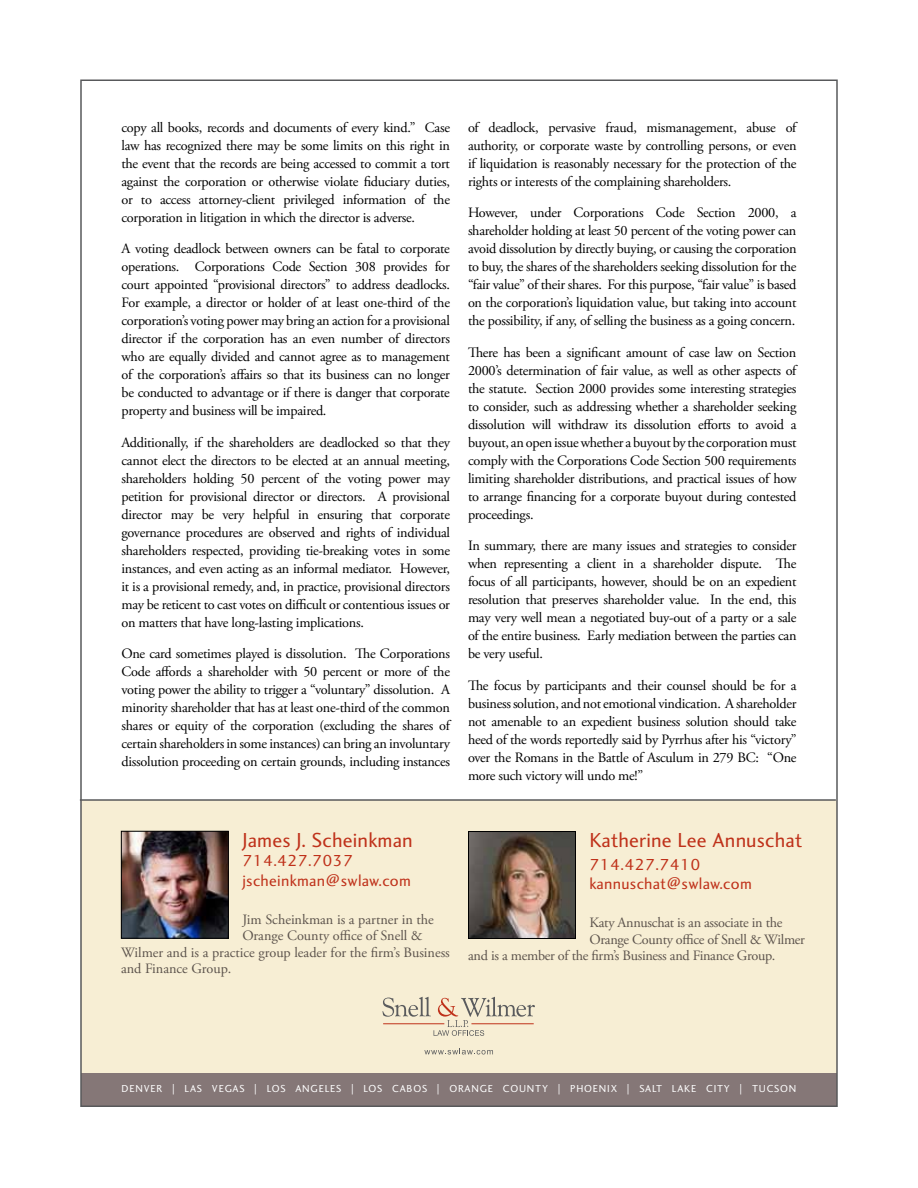
<style>
.page{position:relative;width:918px;height:1188px;background:#fff}
.page>*{position:absolute;margin:0;border:0;box-sizing:border-box;transform-origin:0 0}
.t1{font:21px "Charlotte Sans Std";letter-spacing:.01em;color:#bf311a}
.t2{font:16.5px/19.5px "Charlotte Sans Std";letter-spacing:.02em;color:#bf311a}
.t3{font:14.25px/18px "Adobe Garamond Pro";letter-spacing:-.02em;color:#000;text-align:justify}
.t4{font:14.25px "Adobe Garamond Pro";letter-spacing:-.01em;color:#5c534c}
.t5{font:10.5px "Charlotte Sans Std";letter-spacing:.08em;color:#fff}
</style>
<div class="page">
<div style="left:81px;top:800px;width:756px;height:277px;background:#f7eed4"></div>
<div style="left:81px;top:1073px;width:756px;height:34px;background:#857777"></div>
<svg style="left:382px;top:997px;width:153px;height:39px"></svg>
<svg style="left:424px;top:1048px;width:69px;height:7px"></svg>
<hr style="left:80px;top:799px;width:756px;height:2px;background:#58595b">
<img style="left:123px;top:833px;width:104px;height:104px">
<div style="left:121px;top:831px;width:108px;height:108px;border:1px solid #000"></div>
<img style="left:470px;top:833px;width:104px;height:104px">
<div style="left:468px;top:831px;width:108px;height:108px;border:1px solid #000"></div>
<p class="t3" style="left:122px;top:119px;width:330px">copy all books, records and documents of every kind.” Case law has recognized there may be some limits on this right in the event that the records are being accessed to commit a tort against the corporation or otherwise violate fiduciary duties, or to access attorney-client privileged information of the corporation in litigation in which the director is adverse.</p>
<p class="t3" style="left:122px;top:240px;width:330px">A voting deadlock between owners can be fatal to corporate operations. Corporations Code Section 308 provides for court appointed “provisional directors” to address deadlocks.<br>For example, a director or holder of at least one-third of the corporation’s voting power may bring an action for a provisional director if the corporation has an even number of directors who are equally divided and cannot agree as to management of the corporation’s affairs so that its business can no longer be conducted to advantage or if there is danger that corporate property and business will be impaired.</p>
<p class="t3" style="left:122px;top:434px;width:330px">Additionally, if the shareholders are deadlocked so that they cannot elect the directors to be elected at an annual meeting, shareholders holding 50 percent of the voting power may petition for provisional director or directors. A provisional director may be very helpful in ensuring that corporate governance procedures are observed and rights of individual shareholders respected, providing tie-breaking votes in some instances, and even acting as an informal mediator. However, it is a provisional remedy, and, in practice, provisional directors may be reticent to cast votes on difficult or contentious issues or on matters that have long-lasting implications.</p>
<p class="t3" style="left:122px;top:645px;width:330px">One card sometimes played is dissolution. The Corporations Code affords a shareholder with 50 percent or more of the voting power the ability to trigger a “voluntary” dissolution. A minority shareholder that has at least one-third of the common shares or equity of the corporation (excluding the shares of certain shareholders in some instances) can bring an involuntary dissolution proceeding on certain grounds, including instances</p>
<p class="t3" style="left:468px;top:119px;width:330px">of deadlock, pervasive fraud, mismanagement, abuse of authority, or corporate waste by controlling persons, or even if liquidation is reasonably necessary for the protection of the rights or interests of the complaining shareholders.</p>
<p class="t3" style="left:468px;top:204px;width:330px">However, under Corporations Code Section 2000, a shareholder holding at least 50 percent of the voting power can avoid dissolution by directly buying, or causing the corporation to buy, the shares of the shareholders seeking dissolution for the “fair value” of their shares. For this purpose, “fair value” is based on the corporation’s liquidation value, but taking into account the possibility, if any, of selling the business as a going concern.</p>
<p class="t3" style="left:468px;top:344px;width:330px">There has been a significant amount of case law on Section 2000’s determination of fair value, as well as other aspects of the statute. Section 2000 provides some interesting strategies to consider, such as addressing whether a shareholder seeking dissolution will withdraw its dissolution efforts to avoid a buyout, an open issue whether a buyout by the corporation must comply with the Corporations Code Section 500 requirements limiting shareholder distributions, and practical issues of how to arrange financing for a corporate buyout during contested proceedings.</p>
<p class="t3" style="left:468px;top:537px;width:330px">In summary, there are many issues and strategies to consider when representing a client in a shareholder dispute. The focus of all participants, however, should be on an expedient resolution that preserves shareholder value. In the end, this may very well mean a negotiated buy-out of a party or a sale of the entire business. Early mediation between the parties can be very useful.</p>
<p class="t3" style="left:468px;top:677px;width:330px">The focus by participants and their counsel should be for a business solution, and not emotional vindication. A shareholder not amenable to an expedient business solution should take heed of the words reportedly said by Pyrrhus after his “victory” over the Romans in the Battle of Asculum in 279 BC: “One more such victory will undo me!”</p>
<h1 class="t1" style="left:242px;top:828px;width:172px">James J. Scheinkman</h1>
<p class="t2" style="left:242px;top:851px;width:170px">714.427.7037 jscheinkman@swlaw.com</p>
<p class="t4" style="left:242px;top:911px;width:193px">Jim Scheinkman is a partner in the</p>
<p class="t4" style="left:242px;top:927px;width:182px">Orange County office of Snell &amp;</p>
<p class="t4" style="left:121px;top:944px;width:330px">Wilmer and is a practice group leader for the firm’s Business</p>
<p class="t4" style="left:121px;top:960px;width:112px">and Finance Group.</p>
<h1 class="t1" style="left:590px;top:828px;width:214px">Katherine Lee Annuschat</h1>
<p class="t2" style="left:590px;top:855px;width:164px">714.427.7410 kannuschat@swlaw.com</p>
<p class="t4" style="left:590px;top:914px;width:195px">Katy Annuschat is an associate in the</p>
<p class="t4" style="left:590px;top:931px;width:217px">Orange County office of Snell &amp; Wilmer</p>
<p class="t4" style="left:468px;top:947px;width:309px">and is a member of the firm’s Business and Finance Group.</p>
<p class="t5" style="left:122px;top:1082px;width:76px">denver | las</p>
<p class="t5" style="left:212px;top:1082px;width:28px">vegas</p>
<p class="t5" style="left:254px;top:1082px;width:146px">| los angeles | los cab</p>
<p class="t5" style="left:413px;top:1082px;width:385px">os | orange county | phoenix | salt lake city | tucson</p>
</div>
